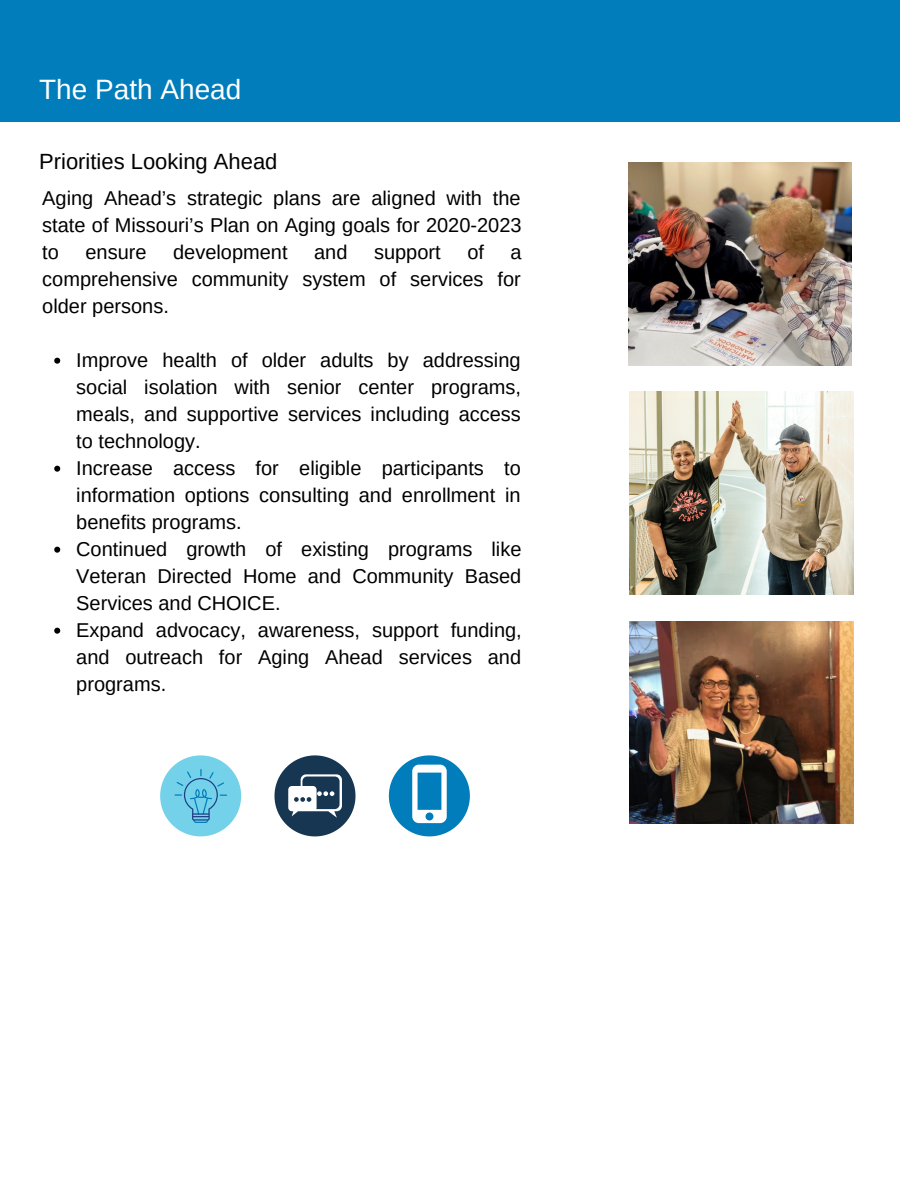
<style>
.page{position:relative;width:900px;height:1188px;background:#fff}
.page>*{position:absolute;margin:0;border:0;box-sizing:border-box;transform-origin:0 0}
.t1{font:28px "Arimo";color:#fff}
.t2{font:22px "Arimo";color:#000}
.t3{font:20px/27px "Arimo";color:#000;text-align:justify}
</style>
<div class="page">
<img style="left:628px;top:163px;width:224px;height:202px">
<div style="left:0;top:0;width:900px;height:122px;background:#007dba"></div>
<svg style="left:275px;top:755px;width:81px;height:81px"></svg>
<svg style="left:160px;top:755px;width:81px;height:81px"></svg>
<svg style="left:389px;top:755px;width:81px;height:81px"></svg>
<img style="left:630px;top:392px;width:223px;height:202px">
<img style="left:630px;top:621px;width:223px;height:203px">
<svg style="left:54px;top:358px;width:6px;height:6px"></svg>
<svg style="left:54px;top:466px;width:6px;height:6px"></svg>
<svg style="left:54px;top:547px;width:6px;height:6px"></svg>
<svg style="left:54px;top:628px;width:6px;height:6px"></svg>
<p class="t1" style="left:39px;top:74px;width:204px">The Path Ahead</p>
<p class="t2" style="left:39px;top:149px;width:240px">Priorities Looking Ahead</p>
<p class="t3" style="left:42px;top:184px;width:481px">Aging Ahead’s strategic plans are aligned with the state of Missouri’s Plan on Aging goals for 2020-2023 to</p>
<p class="t3" style="left:85px;top:238px;width:63px">ensure</p>
<p class="t3" style="left:173px;top:238px;width:116px">development</p>
<p class="t3" style="left:314px;top:238px;width:35px">and</p>
<p class="t3" style="left:374px;top:238px;width:68px">support</p>
<p class="t3" style="left:467px;top:238px;width:18px">of</p>
<p class="t3" style="left:42px;top:238px;width:481px;text-indent:468px">a comprehensive community system of services for older persons.</p>
<p class="t3" style="left:76px;top:346px;width:446px">Improve health of older adults by addressing social isolation with senior center programs, meals, and supportive services including access to technology.</p>
<p class="t3" style="left:76px;top:454px;width:446px">Increase access for eligible participants to information options consulting and enrollment in benefits programs.</p>
<p class="t3" style="left:76px;top:535px;width:447px">Continued growth of existing programs like Veteran Directed Home and Community Based Services and CHOICE.</p>
<p class="t3" style="left:76px;top:616px;width:447px">Expand advocacy, awareness, support funding, and outreach for Aging Ahead services and programs.</p>
</div>
